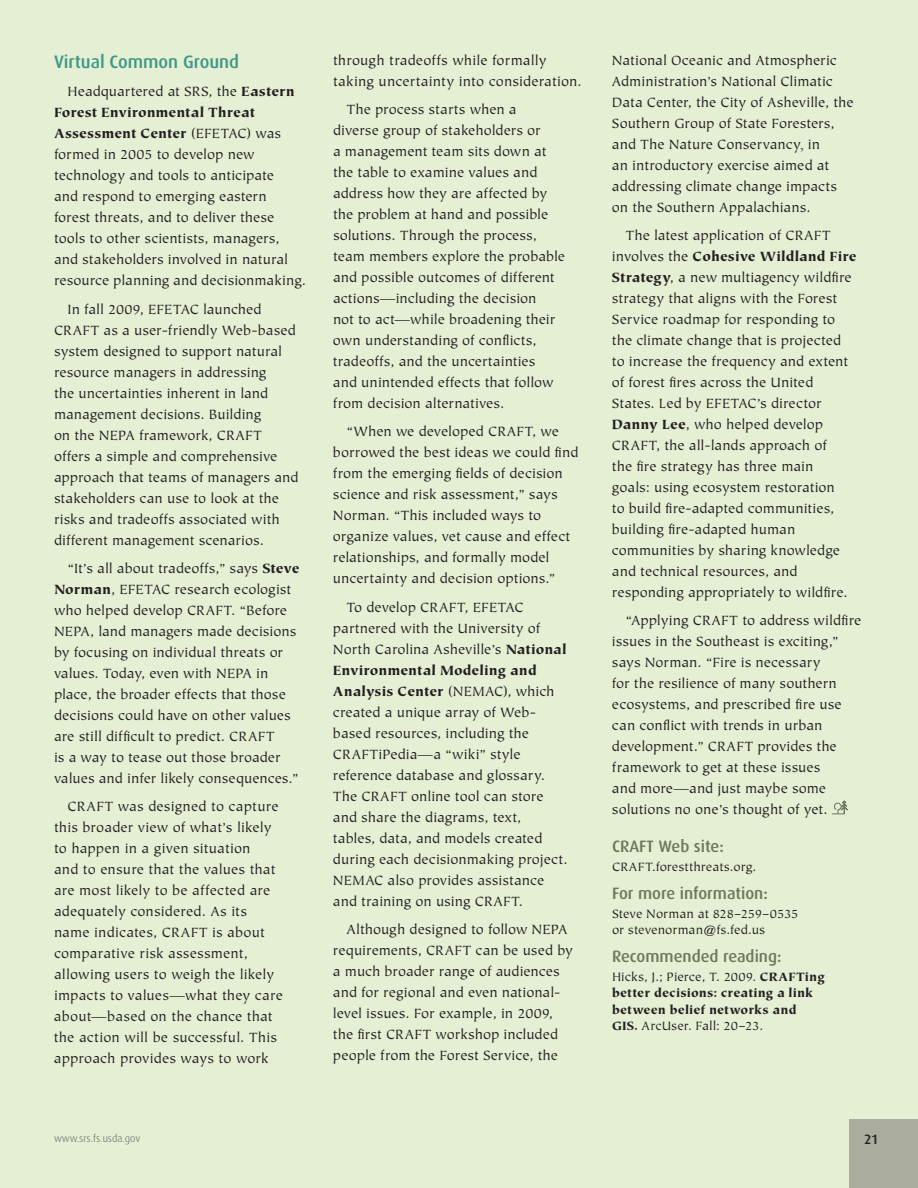
<style>
.page{position:relative;width:918px;height:1188px;background:#e4efd4}
.page>*{position:absolute;margin:0;border:0;box-sizing:border-box;transform-origin:0 0}
.t1{font:500 18px "Dax";color:#3e9786}
.t2{font:500 16.5px "Dax";color:#6c775d}
.t3{font:15px/21px "Tiepolo Std";color:#231f20}
.t4{font:900 13.5px/16.5px "Tiepolo Std";letter-spacing:.01em;color:#231f20}
.t5{font:13.5px/16.5px "Tiepolo Std";color:#231f20}
.t6{font:500 13.5px "Dax";color:#231f20}
.t7{font:300 10.5px "Dax";color:#58595b}
.s1{font-weight:900}
.s2{font-family:"Times New Roman"}
.s3{font-weight:400}
</style>
<div class="page">
<div style="left:850px;top:1120px;width:68px;height:68px;background:#aaad9d"></div>
<svg style="left:832px;top:799px;width:16px;height:15px"></svg>
<p class="t1" style="left:54px;top:52px;width:187px">Virtual Common Ground</p>
<p class="t3" style="left:54px;top:82px;width:253px;text-indent:14px">Headquartered at SRS, the <span class="s1">Eastern Forest Environmental Threat Assessment Center</span> (EFETAC) was formed in 2005 to develop new technology and tools to anticipate<br>and respond to emerging eastern forest threats, and to deliver these tools to other scientists, managers, and stakeholders involved in natural resource planning and decisionmaking.</p>
<p class="t3" style="left:54px;top:299px;width:246px;text-indent:14px">In fall 2009, EFETAC launched CRAFT as a user-friendly Web-based system designed to support natural resource managers in addressing<br>the uncertainties inherent in land management decisions. Building<br>on the NEPA framework, CRAFT offers a simple and comprehensive approach that teams of managers and stakeholders can use to look at the risks and tradeoffs associated with different management scenarios.</p>
<p class="t3" style="left:54px;top:558px;width:247px;text-indent:14px">“It’s all about tradeoffs,” says <span class="s1">Steve Norman</span>, EFETAC research ecologist who helped develop CRAFT. “Before NEPA, land managers made decisions by focusing on individual threats or values. Today, even with NEPA in place, the broader effects that those decisions could have on other values are still difficult to predict. CRAFT<br>is a way to tease out those broader values and infer likely consequences.”</p>
<p class="t3" style="left:54px;top:797px;width:231px;text-indent:14px">CRAFT was designed to capture this broader view of what’s likely to happen in a given situation<br>and to ensure that the values that are most likely to be affected are adequately considered. As its name indicates, CRAFT is about comparative risk assessment, allowing users to weigh the likely impacts to values<span class="s2">—</span>what they care about<span class="s2">—</span>based on the chance that the action will be successful. This approach provides ways to work</p>
<p class="t3" style="left:333px;top:50px;width:250px">through tradeoffs while formally taking uncertainty into consideration.</p>
<p class="t3" style="left:333px;top:99px;width:234px;text-indent:14px">The process starts when a diverse group of stakeholders or<br>a management team sits down at the table to examine values and address how they are affected by the problem at hand and possible solutions. Through the process, team members explore the probable and possible outcomes of different actions<span class="s2">—</span>including the decision<br>not to act<span class="s2">—</span>while broadening their own understanding of conflicts, tradeoffs, and the uncertainties<br>and unintended effects that follow from decision alternatives.</p>
<p class="t3" style="left:333px;top:422px;width:247px;text-indent:14px">“When we developed CRAFT, we borrowed the best ideas we could find from the emerging fields of decision science and risk assessment,” says Norman. “This included ways to organize values, vet cause and effect relationships, and formally model uncertainty and decision options.”</p>
<p class="t3" style="left:333px;top:597px;width:236px;text-indent:14px">To develop CRAFT, EFETAC partnered with the University of<br>North Carolina Asheville’s <span class="s1">National<br>Environmental Modeling and<br>Analysis Center</span> (NEMAC), which created a unique array of Web&shy;based resources, including the<br>CRAFTiPedia<span class="s2">—</span>a “wiki” style reference database and glossary.<br>The CRAFT online tool can store and share the diagrams, text, tables, data, and models created during each decisionmaking project.<br>NEMAC also provides assistance and training on using CRAFT.</p>
<p class="t3" style="left:333px;top:919px;width:241px;text-indent:14px">Although designed to follow NEPA requirements, CRAFT can be used by a much broader range of audiences and for regional and even national&shy;level issues. For example, in 2009, the first CRAFT workshop included people from the Forest Service, the</p>
<p class="t3" style="left:612px;top:50px;width:243px">National Oceanic and Atmospheric Administration’s National Climatic Data Center, the City of Asheville, the Southern Group of State Foresters, and The Nature Conservancy<span class="s2">,</span> in<br>an introductory exercise aimed at addressing climate change impacts on the Southern Appalachians.</p>
<p class="t3" style="left:612px;top:225px;width:246px;text-indent:14px">The latest application of CRAFT involves the <span class="s1">Cohesive Wildland Fire Strategy</span>, a new multiagency wildfire strategy that aligns with the Forest Service roadmap for responding to the climate change that is projected to increase the frequency and extent of forest fires across the United States. Led by EFETAC’s director <span class="s1">Danny Lee</span>, who helped develop CRAFT, the all-lands approach of<br>the fire strategy has three main<br>goals: using ecosystem restoration<br>to build fire-adapted communities, building fire-adapted human communities by sharing knowledge and technical resources, and responding appropriately to wildfire.</p>
<p class="t3" style="left:612px;top:611px;width:251px;text-indent:14px">“Applying CRAFT to address wildfire issues in the Southeast is exciting,” says Norman. “Fire is necessary<br>for the resilience of many southern ecosystems, and prescribed fire use can conflict with trends in urban development.” CRAFT provides the framework to get at these issues<br>and more<span class="s2">—</span>and just maybe some solutions no one’s thought of yet.</p>
<p class="t2" style="left:612px;top:837px;width:113px">CRAFT Web site:</p>
<p class="t5" style="left:612px;top:859px;width:146px">CRAFT.forestthreats.org.</p>
<p class="t2" style="left:612px;top:884px;width:157px">For more information:</p>
<p class="t5" style="left:612px;top:906px;width:188px">Steve Norman at 828–259–0535 or stevenorman@fs.fed.us</p>
<p class="t2" style="left:612px;top:947px;width:171px">Recommended reading:</p>
<p class="t4" style="left:612px;top:969px;width:214px"><span class="s3">Hicks, J.; Pierce, T. 2009.</span> CRAFTing better decisions: creating a link between belief networks and<br>GIS. <span class="s3">ArcUser. Fall: 20–23.</span></p>
<p class="t7" style="left:54px;top:1133px;width:88px">www.srs.fs.usda.gov</p>
<p class="t6" style="left:864px;top:1132px;width:16px">21</p>
</div>
